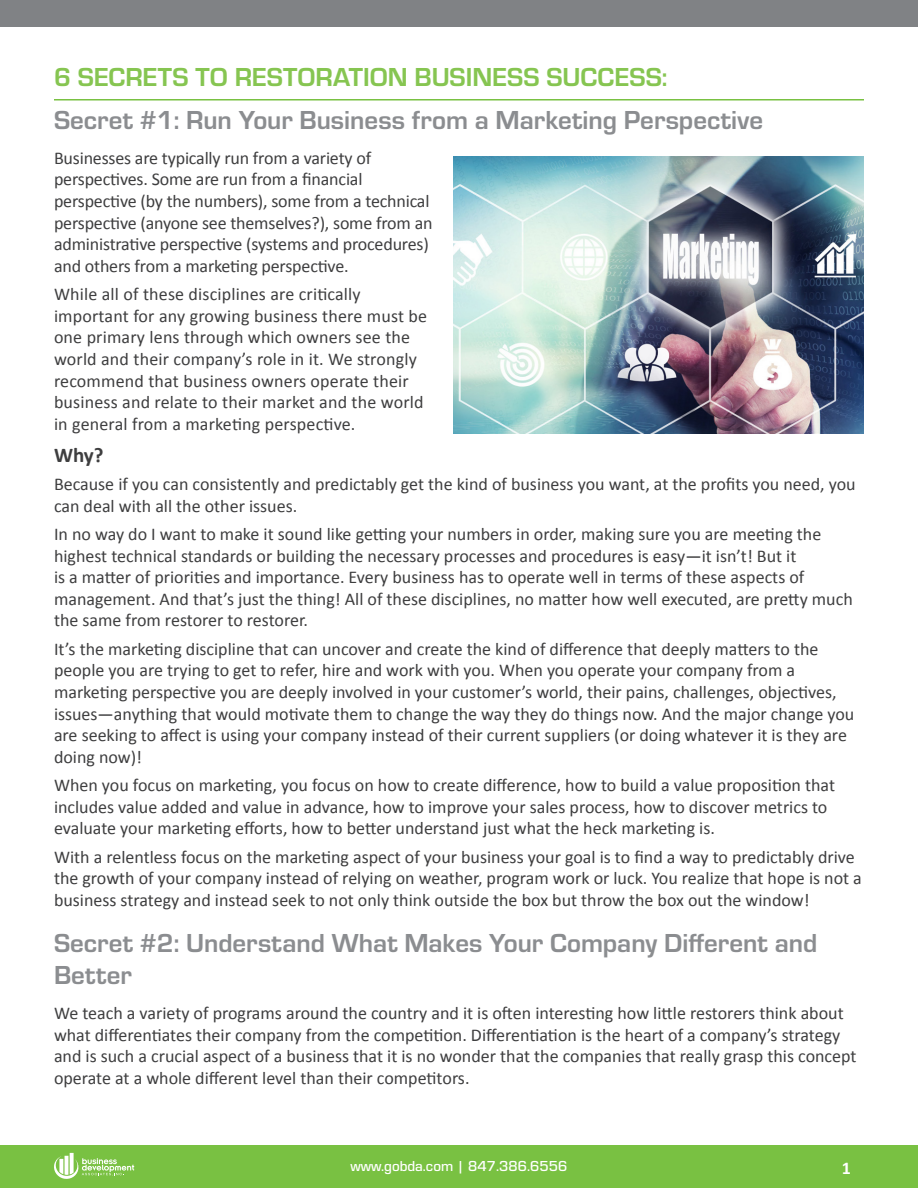
<style>
.page{position:relative;width:918px;height:1188px;background:#fff}
.page>*{position:absolute;margin:0;border:0;box-sizing:border-box;transform-origin:0 0}
.t1{font:700 27px/32.4px "Eurostile";color:#8b8d90}
.t2{font:700 27px "Eurostile";color:#86c551}
.t3{font:700 21px "Calibri";color:#3e3e3f}
.Body{font:18px/21.6px "Calibri";color:#3e3e3f}
.t4{font:700 18px "Calibri";color:#fff}
.t5{font:500 15px "Eurostile";color:#fff}
</style>
<div class="page">
<div style="left:0;top:1145px;width:918px;height:43px;background:#79c142"></div>
<div style="left:0;top:0;width:918px;height:26px;background:#808285"></div>
<svg style="left:54px;top:1153px;width:80px;height:26px"></svg>
<hr style="left:54px;top:99px;width:810px;height:2px;background:#79c142">
<img style="left:453px;top:157px;width:411px;height:276px">
<p class="t2" style="left:54px;top:57px;width:615px">6 SECRETS TO RESTORATION BUSINESS SUCCESS:</p>
<h2 class="t1" style="left:54px;top:102px;width:711px">Secret #1: Run Your Business from a Marketing Perspective</h2>
<p class="Body" style="left:54px;top:146px;width:380px">Businesses are typically run from a variety of perspectives. Some are run from a financial perspective (by the numbers), some from a technical perspective (anyone see themselves?), some from an administrative perspective (systems and procedures) and others from a marketing perspective.</p>
<p class="Body" style="left:54px;top:283px;width:375px">While all of these disciplines are critically important for any growing business there must be one primary lens through which owners see the world and their company’s role in it. We strongly recommend that business owners operate their business and relate to their market and the world in general from a marketing perspective.</p>
<h3 class="t3" style="left:54px;top:440px;width:51px">Why?</h3>
<p class="Body" style="left:54px;top:472px;width:803px">Because if you can consistently and predictably get the kind of business you want, at the profits you need, you can deal with all the other issues.</p>
<p class="Body" style="left:54px;top:522px;width:800px">In no way do I want to make it sound like getting your numbers in order, making sure you are meeting the highest technical standards or building the necessary processes and procedures is easy—it isn’t! But it<br>is a matter of priorities and importance. Every business has to operate well in terms of these aspects of management. And that’s just the thing! All of these disciplines, no matter how well executed, are pretty much the same from restorer to restorer.</p>
<p class="Body" style="left:54px;top:637px;width:802px">It’s the marketing discipline that can uncover and create the kind of difference that deeply matters to the people you are trying to get to refer, hire and work with you. When you operate your company from a marketing perspective you are deeply involved in your customer’s world, their pains, challenges, objectives, issues—anything that would motivate them to change the way they do things now. And the major change you are seeking to affect is using your company instead of their current suppliers (or doing whatever it is they are doing now)!</p>
<p class="Body" style="left:54px;top:773px;width:783px">When you focus on marketing, you focus on how to create difference, how to build a value proposition that includes value added and value in advance, how to improve your sales process, how to discover metrics to evaluate your marketing efforts, how to better understand just what the heck marketing is.</p>
<p class="Body" style="left:54px;top:845px;width:809px">With a relentless focus on the marketing aspect of your business your goal is to find a way to predictably drive the growth of your company instead of relying on weather, program work or luck. You realize that hope is not a business strategy and instead seek to not only think outside the box but throw the box out the window!</p>
<h2 class="t1" style="left:54px;top:925px;width:765px">Secret #2: Understand What Makes Your Company Different and<br>Better</h2>
<p class="Body" style="left:54px;top:1002px;width:804px">We teach a variety of programs around the country and it is often interesting how little restorers think about what differentiates their company from the competition. Differentiation is the heart of a company’s strategy and is such a crucial aspect of a business that it is no wonder that the companies that really grasp this concept operate at a whole different level than their competitors.</p>
<p class="t5" style="left:350px;top:1156px;width:219px">www.gobda.com | 847.386.6556</p>
<p class="t4" style="left:842px;top:1156px;width:11px">1</p>
</div>
